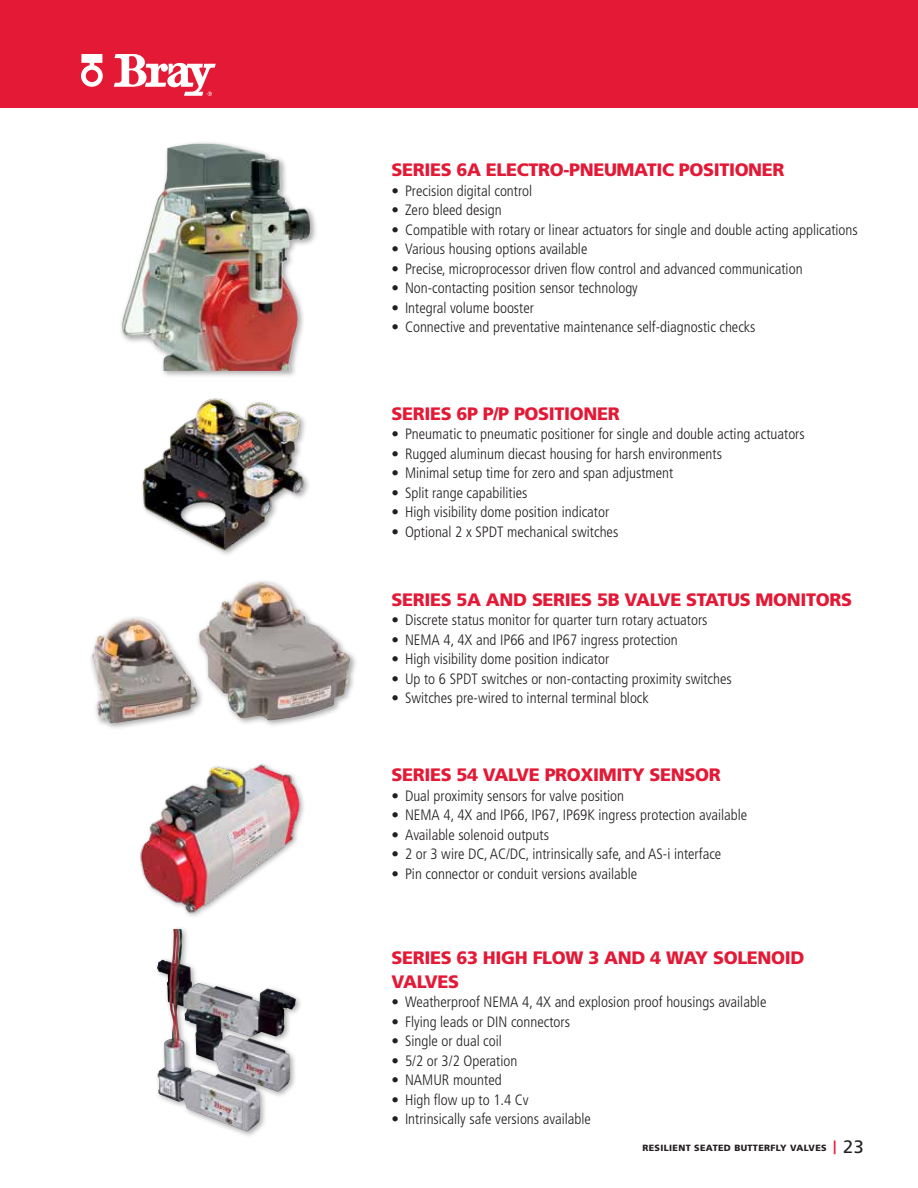
<style>
.page{position:relative;width:918px;height:1188px;background:#fff}
.page>*{position:absolute;margin:0;border:0;box-sizing:border-box;transform-origin:0 0}
.t1{font:900 18px/24px "Frutiger";letter-spacing:-.02em;color:#e31936}
.t2{font:300 condensed 15px "Frutiger";color:#231f20}
.t3{font:900 9px "Frutiger";letter-spacing:.04em;color:#231f20}
.s1{font-weight:400;font-size:18px;color:#e31936}
.s2{font-weight:400;font-size:18px}
</style>
<div class="page">
<div style="left:0;top:0;width:918px;height:108px;background:#e31936"></div>
<svg style="left:114px;top:54px;width:102px;height:42px"></svg>
<svg style="left:81px;top:54px;width:22px;height:33px"></svg>
<img style="left:142px;top:398px;width:167px;height:157px">
<div style="left:89px;top:579px;width:269px;height:152px;background:#231f20;opacity:.4"></div>
<img style="left:92px;top:582px;width:259px;height:141px">
<div style="left:119px;top:140px;width:199px;height:239px;background:#231f20;opacity:.4"></div>
<img style="left:119px;top:143px;width:192px;height:228px">
<img style="left:140px;top:764px;width:164px;height:153px">
<div style="left:154px;top:926px;width:149px;height:213px;background:#231f20;opacity:.4"></div>
<img style="left:157px;top:929px;width:103px;height:203px">
<p class="t1" style="left:392px;top:158px;width:395px">SERIES 6A ELECTRO‑PNEUMATIC POSITIONER</p>
<p class="t2" style="left:392px;top:182px;width:142px">• Precision digital control</p>
<p class="t2" style="left:392px;top:202px;width:112px">• Zero bleed design</p>
<p class="t2" style="left:392px;top:221px;width:468px">• Compatible with rotary or linear actuators for single and double acting applications</p>
<p class="t2" style="left:392px;top:241px;width:197px">• Various housing options available</p>
<p class="t2" style="left:392px;top:260px;width:413px">• Precise, microprocessor driven flow control and advanced communication</p>
<p class="t2" style="left:392px;top:280px;width:248px">• Non-contacting position sensor technology</p>
<p class="t2" style="left:392px;top:299px;width:144px">• Integral volume booster</p>
<p class="t2" style="left:392px;top:319px;width:366px">• Connective and preventative maintenance self-diagnostic checks</p>
<p class="t1" style="left:392px;top:401px;width:230px">SERIES 6P P/P POSITIONER</p>
<p class="t2" style="left:392px;top:425px;width:415px">• Pneumatic to pneumatic positioner for single and double acting actuators</p>
<p class="t2" style="left:392px;top:445px;width:332px">• Rugged aluminum diecast housing for harsh environments</p>
<p class="t2" style="left:392px;top:464px;width:283px">• Minimal setup time for zero and span adjustment</p>
<p class="t2" style="left:392px;top:484px;width:138px">• Split range capabilities</p>
<p class="t2" style="left:392px;top:503px;width:219px">• High visibility dome position indicator</p>
<p class="t2" style="left:392px;top:523px;width:228px">• Optional 2 x SPDT mechanical switches</p>
<p class="t1" style="left:392px;top:587px;width:462px">SERIES 5A AND SERIES 5B VALVE STATUS MONITORS</p>
<p class="t2" style="left:392px;top:612px;width:318px">• Discrete status monitor for quarter turn rotary actuators</p>
<p class="t2" style="left:392px;top:631px;width:288px">• NEMA 4, 4X and IP66 and IP67 ingress protection</p>
<p class="t2" style="left:392px;top:651px;width:219px">• High visibility dome position indicator</p>
<p class="t2" style="left:392px;top:670px;width:342px">• Up to 6 SPDT switches or non-contacting proximity switches</p>
<p class="t2" style="left:392px;top:690px;width:259px">• Switches pre-wired to internal terminal block</p>
<p class="t1" style="left:392px;top:763px;width:331px">SERIES 54 VALVE PROXIMITY SENSOR</p>
<p class="t2" style="left:392px;top:787px;width:234px">• Dual proximity sensors for valve position</p>
<p class="t2" style="left:392px;top:807px;width:357px">• NEMA 4, 4X and IP66, IP67, IP69K ingress protection available</p>
<p class="t2" style="left:392px;top:826px;width:159px">• Available solenoid outputs</p>
<p class="t2" style="left:392px;top:846px;width:331px">• 2 or 3 wire DC, AC/DC, intrinsically safe, and AS-i interface</p>
<p class="t2" style="left:392px;top:865px;width:247px">• Pin connector or conduit versions available</p>
<p class="t1" style="left:392px;top:945px;width:415px">SERIES 63 HIGH FLOW 3 AND 4 WAY SOLENOID<br>VALVES</p>
<p class="t2" style="left:392px;top:994px;width:376px">• Weatherproof NEMA 4, 4X and explosion proof housings available</p>
<p class="t2" style="left:392px;top:1013px;width:180px">• Flying leads or DIN connectors</p>
<p class="t2" style="left:392px;top:1033px;width:112px">• Single or dual coil</p>
<p class="t2" style="left:392px;top:1052px;width:127px">• 5/2 or 3/2 Operation</p>
<p class="t2" style="left:392px;top:1072px;width:112px">• NAMUR mounted</p>
<p class="t2" style="left:392px;top:1091px;width:139px">• High flow up to 1.4 Cv</p>
<p class="t2" style="left:392px;top:1111px;width:201px">• Intrinsically safe versions available</p>
<p class="t3" style="left:642px;top:1143px;width:223px">RESILIENT SEATED BUTTERFLY VALVES <span class="s1">|</span> <span class="s2">23</span></p>
</div>
